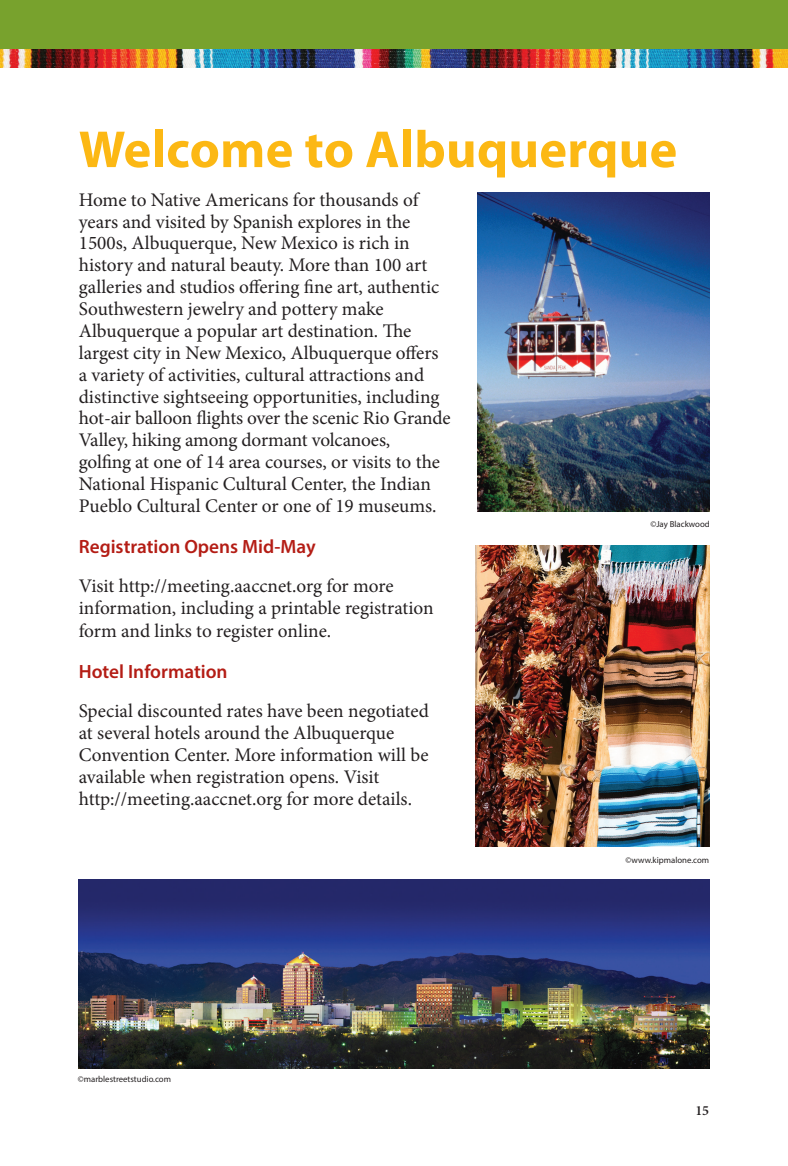
<style>
.page{position:relative;width:788px;height:1166px;background:#fff}
.page>*{position:absolute;margin:0;border:0;box-sizing:border-box;transform-origin:0 0}
.t1{font:700 52.5px "Myriad Pro";letter-spacing:.005em;color:#fcb814}
.t2{font:19.25px/21.9px "Minion Pro";letter-spacing:-.005em;color:#231f20}
.t3{font:600 19.25px "Myriad Pro";color:#b41d15}
.t4{font:600 14px "Minion Pro";color:#231f20}
.t5{font:8.75px "Myriad Pro";color:#231f20}
</style>
<div class="page">
<img style="left:79px;top:879px;width:630px;height:189px">
<img style="left:476px;top:545px;width:233px;height:302px">
<img style="left:477px;top:192px;width:232px;height:319px">
<div style="left:0;top:0;width:788px;height:59px;background:#78a22d"></div>
<img style="left:0;top:50px;width:788px;height:17px">
<h1 class="t1" style="left:79px;top:115px;width:600px">Welcome to Albuquerque</h1>
<p class="t2" style="left:79px;top:189px;width:373px">Home to Native Americans for thousands of years and visited by Spanish explores in the 1500s, Albuquerque, New Mexico is rich in history and natural beauty. More than 100 art galleries and studios offering fine art, authentic Southwestern jewelry and pottery make Albuquerque a popular art destination. The largest city in New Mexico, Albuquerque offers a variety of activities, cultural attractions and distinctive sightseeing opportunities, including hot-air balloon flights over the scenic Rio Grande Valley, hiking among dormant volcanoes,<br>golfing at one of 14 area courses, or visits to the National Hispanic Cultural Center, the Indian Pueblo Cultural Center or one of 19 museums.</p>
<p class="t3" style="left:79px;top:534px;width:238px">Registration Opens Mid-May</p>
<p class="t2" style="left:79px;top:574px;width:356px;line-height:22.4px">Visit http://meeting.aaccnet.org for more information, including a printable registration form and links to register online.</p>
<p class="t3" style="left:79px;top:659px;width:150px">Hotel Information</p>
<p class="t2" style="left:79px;top:700px;width:351px">Special discounted rates have been negotiated at several hotels around the Albuquerque Convention Center. More information will be available when registration opens. Visit http://meeting.aaccnet.org for more details.</p>
<p class="t5" style="left:78px;top:1073px;width:95px">©marblestreetstudio.com</p>
<p class="t5" style="left:650px;top:518px;width:61px">©Jay Blackwood</p>
<p class="t5" style="left:625px;top:854px;width:85px">©www.kipmalone.com</p>
<p class="t4" style="left:695px;top:1101px;width:15px">15</p>
</div>
